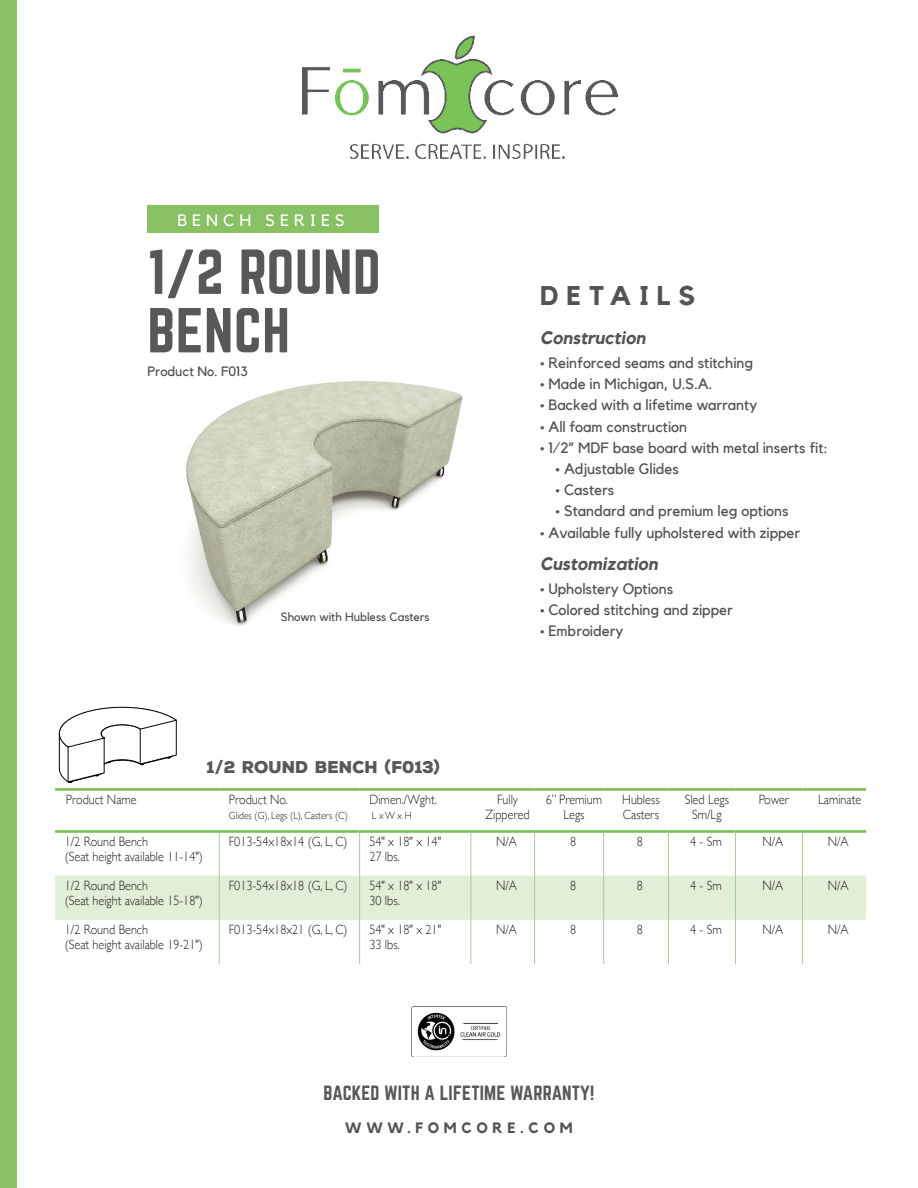
<style>
.page{position:relative;width:918px;height:1188px;background:#fff}
.page>*{position:absolute;margin:0;border:0;box-sizing:border-box;transform-origin:0 0}
.t1{font:55.5px/58.5px "Norwester";letter-spacing:.01em;color:#57585a}
.t2{font:700 27px "Kollektif";letter-spacing:.3em;color:#535353}
.t3{font:18px "Norwester";letter-spacing:.01em;color:#57585a}
.t4{font:italic 700 18px "Kollektif";color:#535353}
.t5{font:900 16.5px "Nexa Rust Sans";color:#57585a}
.t6{font:16.5px "Kollektif";letter-spacing:.3em;color:#fbfbfb}
.t7{font:15px "Kollektif";color:#535353}
.t8{font:700 15px "Kollektif";letter-spacing:.31em;color:#535353}
.Text_Area{font:300 13.5px "Gill Sans";color:#231f20;scale:.9 1}
.t9{font:13.5px "Kollektif";color:#535353}
.t10{font:12px "Kollektif";color:#535353}
.Text_Area-2{font:300 10.5px "Gill Sans";color:#231f20;scale:.9 1}
</style>
<div class="page">
<img style="left:186px;top:381px;width:277px;height:245px">
<img style="left:303px;top:35px;width:314px;height:124px">
<div style="left:147px;top:205px;width:232px;height:28px;background:#88c163"></div>
<div style="left:0;top:0;width:16px;height:1188px;background:#88c163"></div>
<img style="left:411px;top:1007px;width:96px;height:49px">
<svg style="left:59px;top:707px;width:118px;height:76px"></svg>
<div style="left:55px;top:876px;width:811px;height:44px;background:#e1efd8"></div>
<hr style="left:219px;top:833px;width:1px;height:43px;background:#a3cf9a">
<hr style="left:359px;top:833px;width:1px;height:43px;background:#a3cf9a">
<hr style="left:471px;top:833px;width:1px;height:43px;background:#a3cf9a">
<hr style="left:534px;top:833px;width:1px;height:43px;background:#a3cf9a">
<hr style="left:603px;top:833px;width:1px;height:43px;background:#a3cf9a">
<hr style="left:668px;top:833px;width:1px;height:43px;background:#a3cf9a">
<hr style="left:735px;top:833px;width:1px;height:43px;background:#a3cf9a">
<hr style="left:219px;top:876px;width:1px;height:44px;background:#a3cf9a">
<hr style="left:359px;top:876px;width:1px;height:44px;background:#a3cf9a">
<hr style="left:471px;top:876px;width:1px;height:44px;background:#a3cf9a">
<hr style="left:534px;top:876px;width:1px;height:44px;background:#a3cf9a">
<hr style="left:603px;top:876px;width:1px;height:44px;background:#a3cf9a">
<hr style="left:668px;top:876px;width:1px;height:44px;background:#a3cf9a">
<hr style="left:735px;top:876px;width:1px;height:44px;background:#a3cf9a">
<hr style="left:219px;top:920px;width:1px;height:44px;background:#a3cf9a">
<hr style="left:359px;top:920px;width:1px;height:44px;background:#a3cf9a">
<hr style="left:471px;top:920px;width:1px;height:44px;background:#a3cf9a">
<hr style="left:534px;top:920px;width:1px;height:44px;background:#a3cf9a">
<hr style="left:603px;top:920px;width:1px;height:44px;background:#a3cf9a">
<hr style="left:668px;top:920px;width:1px;height:44px;background:#a3cf9a">
<hr style="left:735px;top:920px;width:1px;height:44px;background:#a3cf9a">
<hr style="left:55px;top:830px;width:164px;height:3px;background:#79c256">
<hr style="left:219px;top:830px;width:141px;height:3px;background:#79c256">
<hr style="left:360px;top:830px;width:111px;height:3px;background:#79c256">
<hr style="left:471px;top:830px;width:64px;height:3px;background:#79c256">
<hr style="left:535px;top:830px;width:69px;height:3px;background:#79c256">
<hr style="left:604px;top:830px;width:65px;height:3px;background:#79c256">
<hr style="left:669px;top:830px;width:66px;height:3px;background:#79c256">
<hr style="left:735px;top:830px;width:67px;height:3px;background:#79c256">
<hr style="left:55px;top:788px;width:164px;height:3px;background:#7cc156">
<hr style="left:219px;top:788px;width:141px;height:3px;background:#7cc156">
<hr style="left:360px;top:788px;width:111px;height:3px;background:#7cc156">
<hr style="left:471px;top:788px;width:64px;height:3px;background:#7cc156">
<hr style="left:535px;top:788px;width:69px;height:3px;background:#7cc156">
<hr style="left:604px;top:788px;width:65px;height:3px;background:#7cc156">
<hr style="left:669px;top:788px;width:66px;height:3px;background:#7cc156">
<hr style="left:735px;top:788px;width:67px;height:3px;background:#7cc156">
<hr style="left:802px;top:788px;width:64px;height:3px;background:#7cc156">
<hr style="left:802px;top:830px;width:64px;height:3px;background:#79c256">
<hr style="left:802px;top:833px;width:1px;height:43px;background:#a3cf9a">
<hr style="left:802px;top:876px;width:1px;height:44px;background:#a3cf9a">
<hr style="left:802px;top:920px;width:1px;height:44px;background:#a3cf9a">
<p class="t6" style="left:177px;top:211px;width:169px">BENCH SERIES</p>
<p class="t1" style="left:147px;top:245px;width:235px">1/2 ROUND<br>BENCH</p>
<p class="t9" style="left:147px;top:363px;width:102px">Product No. F013</p>
<p class="t10" style="left:281px;top:610px;width:150px">Shown with Hubless Casters</p>
<p class="t2" style="left:540px;top:280px;width:157px">DETAILS</p>
<p class="t4" style="left:540px;top:328px;width:107px">Construction</p>
<p class="t7" style="left:540px;top:354px;width:215px">• Reinforced seams and stitching</p>
<p class="t7" style="left:540px;top:375px;width:174px">• Made in Michigan, U.S.A.</p>
<p class="t7" style="left:540px;top:396px;width:219px">• Backed with a lifetime warranty</p>
<p class="t7" style="left:540px;top:418px;width:149px">• All foam construction</p>
<p class="t7" style="left:540px;top:439px;width:290px">• 1/2” MDF base board with metal inserts fit:</p>
<p class="t7" style="left:556px;top:460px;width:125px">• Adjustable Glides</p>
<p class="t7" style="left:556px;top:481px;width:60px">• Casters</p>
<p class="t7" style="left:556px;top:502px;width:234px">• Standard and premium leg options</p>
<p class="t7" style="left:540px;top:524px;width:262px">• Available fully upholstered with zipper</p>
<p class="t4" style="left:540px;top:553px;width:119px">Customization</p>
<p class="t7" style="left:540px;top:580px;width:135px">• Upholstery Options</p>
<p class="t7" style="left:540px;top:601px;width:194px">• Colored stitching and zipper</p>
<p class="t7" style="left:540px;top:622px;width:85px">• Embroidery</p>
<p class="t5" style="left:207px;top:756px;width:235px">1/2 ROUND BENCH (F013)</p>
<p class="Text_Area" style="left:66px;top:789px;width:80px">Product Name</p>
<p class="Text_Area" style="left:229px;top:789px;width:67px">Product No.</p>
<p class="Text_Area-2" style="left:229px;top:807px;width:134px">Glides (G), Legs (L), Casters (C)</p>
<p class="Text_Area" style="left:369px;top:789px;width:76px">Dimen./Wght.</p>
<p class="Text_Area-2" style="left:372px;top:807px;width:45px">L x W x H</p>
<p class="Text_Area" style="left:497px;top:789px;width:25px">Fully</p>
<p class="Text_Area" style="left:485px;top:804px;width:51px">Zippered</p>
<p class="Text_Area" style="left:546px;top:789px;width:64px">6” Premium</p>
<p class="Text_Area" style="left:564px;top:804px;width:25px">Legs</p>
<p class="Text_Area" style="left:622px;top:789px;width:43px">Hubless</p>
<p class="Text_Area" style="left:623px;top:804px;width:42px">Casters</p>
<p class="Text_Area" style="left:685px;top:789px;width:51px">Sled Legs</p>
<p class="Text_Area" style="left:692px;top:804px;width:34px">Sm/Lg</p>
<p class="Text_Area" style="left:759px;top:789px;width:35px">Power</p>
<p class="Text_Area" style="left:818px;top:789px;width:49px">Laminate</p>
<p class="Text_Area" style="left:65px;top:831px;width:94px">1/2 Round Bench</p>
<p class="Text_Area" style="left:65px;top:846px;width:155px">(Seat height available 11-14")</p>
<p class="Text_Area" style="left:229px;top:831px;width:133px">F013-54x18x14 (G, L, C)</p>
<p class="Text_Area" style="left:369px;top:831px;width:81px">54" x 18" x 14"</p>
<p class="Text_Area" style="left:369px;top:846px;width:35px">27 lbs.</p>
<p class="Text_Area" style="left:496px;top:831px;width:25px">N/A</p>
<p class="Text_Area" style="left:570px;top:831px;width:8px">8</p>
<p class="Text_Area" style="left:637px;top:831px;width:8px">8</p>
<p class="Text_Area" style="left:690px;top:831px;width:37px">4 - Sm</p>
<p class="Text_Area" style="left:762px;top:831px;width:25px">N/A</p>
<p class="Text_Area" style="left:828px;top:831px;width:25px">N/A</p>
<p class="Text_Area" style="left:65px;top:875px;width:94px">1/2 Round Bench</p>
<p class="Text_Area" style="left:65px;top:890px;width:155px">(Seat height available 15-18")</p>
<p class="Text_Area" style="left:229px;top:875px;width:133px">F013-54x18x18 (G, L, C)</p>
<p class="Text_Area" style="left:369px;top:875px;width:81px">54" x 18" x 18"</p>
<p class="Text_Area" style="left:369px;top:890px;width:35px">30 lbs.</p>
<p class="Text_Area" style="left:496px;top:875px;width:25px">N/A</p>
<p class="Text_Area" style="left:570px;top:875px;width:8px">8</p>
<p class="Text_Area" style="left:637px;top:875px;width:8px">8</p>
<p class="Text_Area" style="left:690px;top:875px;width:37px">4 - Sm</p>
<p class="Text_Area" style="left:762px;top:875px;width:25px">N/A</p>
<p class="Text_Area" style="left:828px;top:875px;width:25px">N/A</p>
<p class="Text_Area" style="left:65px;top:919px;width:94px">1/2 Round Bench</p>
<p class="Text_Area" style="left:65px;top:934px;width:155px">(Seat height available 19-21")</p>
<p class="Text_Area" style="left:229px;top:919px;width:133px">F013-54x18x21 (G, L, C)</p>
<p class="Text_Area" style="left:369px;top:919px;width:81px">54" x 18" x 21"</p>
<p class="Text_Area" style="left:369px;top:934px;width:35px">33 lbs.</p>
<p class="Text_Area" style="left:496px;top:919px;width:25px">N/A</p>
<p class="Text_Area" style="left:570px;top:919px;width:8px">8</p>
<p class="Text_Area" style="left:637px;top:919px;width:8px">8</p>
<p class="Text_Area" style="left:690px;top:919px;width:37px">4 - Sm</p>
<p class="Text_Area" style="left:762px;top:919px;width:25px">N/A</p>
<p class="Text_Area" style="left:828px;top:919px;width:25px">N/A</p>
<p class="t3" style="left:324px;top:1084px;width:272px">BACKED WITH A LIFETIME WARRANTY!</p>
<p class="t8" style="left:345px;top:1119px;width:229px">WWW.FOMCORE.COM</p>
</div>
